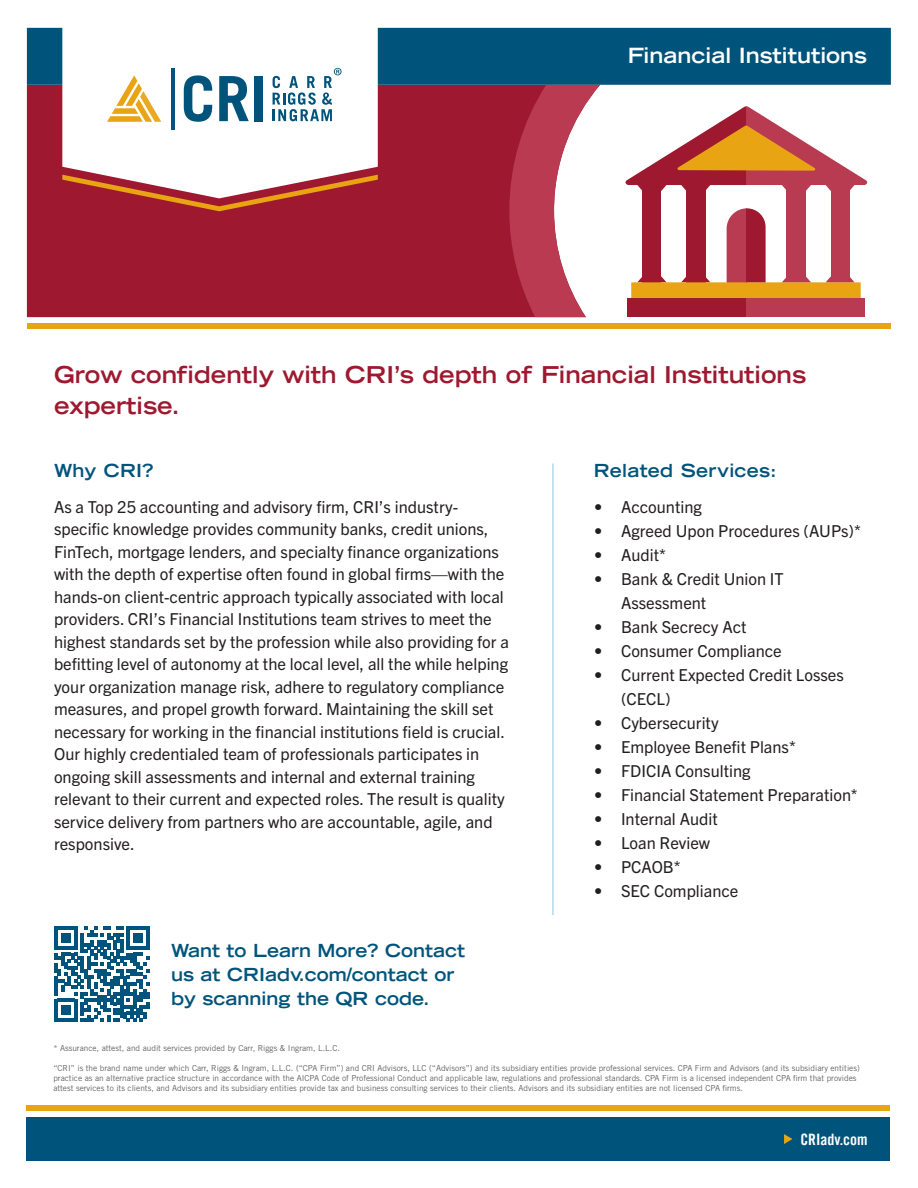
<style>
.page{position:relative;width:918px;height:1188px;background:#fff}
.page>*{position:absolute;margin:0;border:0;box-sizing:border-box;transform-origin:0 0}
.Red-_Top_Large_Subheader{font:700 expanded 23.25px/31.5px "Trade Gothic LT Std";color:#9e192f}
.Top_Header_Title-_White{font:700 expanded 21px "Trade Gothic LT Std";color:#fff}
.List_TITLE_-_Related_Service_Industry{font:700 expanded 18px/24px "Trade Gothic LT Std";color:#00547b}
.t1{font:16.5px/22.5px "Trade Gothic Next LT Pro";color:#231f20}
.t2{font:15.75px "Trade Gothic LT Std Bd Cn 20";color:#fff}
.t3{font:8.25px/9.9px "Trade Gothic LT Std";color:#636366}
</style>
<div class="page">
<div style="left:27px;top:85px;width:482px;height:232px;background:#9e192f"></div>
<div style="left:26px;top:1117px;width:864px;height:44px;background:#00547b"></div>
<div style="left:26px;top:1106px;width:864px;height:5px;background:#e9a414"></div>
<div style="left:27px;top:323px;width:864px;height:6px;background:#e9a414"></div>
<svg style="left:509px;top:85px;width:91px;height:232px"></svg>
<div style="left:27px;top:28px;width:864px;height:57px;background:#00547b"></div>
<svg style="left:62px;top:198px;width:316px;height:13px;background:#a72b2b"></svg>
<svg style="left:62px;top:27px;width:316px;height:171px"></svg>
<hr style="left:171px;top:68px;width:3px;height:61px;background:#00547b">
<svg style="left:184px;top:75px;width:28px;height:47px"></svg>
<svg style="left:219px;top:76px;width:30px;height:45px"></svg>
<div style="left:254px;top:76px;width:9px;height:45px;background:#00547b"></div>
<svg style="left:107px;top:75px;width:54px;height:47px"></svg>
<svg style="left:273px;top:68px;width:69px;height:53px"></svg>
<svg style="left:784px;top:1134px;width:9px;height:10px"></svg>
<svg style="left:55px;top:927px;width:95px;height:95px"></svg>
<div style="left:642px;top:172px;width:20px;height:132px;background:#9e192f"></div>
<div style="left:686px;top:172px;width:20px;height:132px;background:#9e192f"></div>
<div style="left:831px;top:172px;width:19px;height:110px;background:#b93b52"></div>
<div style="left:787px;top:172px;width:19px;height:110px;background:#b93b52"></div>
<svg style="left:626px;top:106px;width:241px;height:85px"></svg>
<svg style="left:631px;top:208px;width:230px;height:90px"></svg>
<div style="left:627px;top:298px;width:119px;height:19px;background:#9e192f"></div>
<div style="left:746px;top:298px;width:119px;height:19px;background:#b93b52"></div>
<hr style="left:552px;top:464px;width:2px;height:451px;background:#b4d8ec">
<h1 class="Top_Header_Title-_White" style="left:628px;top:42px;width:241px">Financial Institutions</h1>
<p class="Red-_Top_Large_Subheader" style="left:54px;top:358px;width:754px">Grow confidently with CRI’s depth of Financial Institutions expertise.</p>
<p class="List_TITLE_-_Related_Service_Industry" style="left:54px;top:459px;width:101px">Why CRI?</p>
<p class="t1" style="left:54px;top:495px;width:456px">As a Top 25 accounting and advisory firm, CRI’s industry&shy;specific knowledge provides community banks, credit unions, FinTech, mortgage lenders, and specialty finance organizations with the depth of expertise often found in global firms—with the hands-on client-centric approach typically associated with local providers. CRI’s Financial Institutions team strives to meet the highest standards set by the profession while also providing for a befitting level of autonomy at the local level, all the while helping your organization manage risk, adhere to regulatory compliance measures, and propel growth forward. Maintaining the skill set necessary for working in the financial institutions field is crucial.<br>Our highly credentialed team of professionals participates in ongoing skill assessments and internal and external training relevant to their current and expected roles. The result is quality service delivery from partners who are accountable, agile, and responsive.</p>
<p class="List_TITLE_-_Related_Service_Industry" style="left:171px;top:938px;width:295px">Want to Learn More? Contact us at CRIadv.com/contact or by scanning the QR code.</p>
<p class="List_TITLE_-_Related_Service_Industry" style="left:594px;top:459px;width:184px">Related Services:</p>
<p class="t1" style="left:594px;top:495px;width:109px">• Accounting</p>
<p class="t1" style="left:594px;top:519px;width:268px">• Agreed Upon Procedures (AUPs)*</p>
<p class="t1" style="left:594px;top:543px;width:73px">• Audit*</p>
<p class="t1" style="left:621px;top:566px;width:164px;line-height:24px;text-indent:-27px">• Bank &amp; Credit Union IT<br>Assessment</p>
<p class="t1" style="left:594px;top:615px;width:154px">• Bank Secrecy Act</p>
<p class="t1" style="left:594px;top:639px;width:189px">• Consumer Compliance</p>
<p class="t1" style="left:621px;top:662px;width:224px;line-height:24px;text-indent:-27px">• Current Expected Credit Losses (CECL)</p>
<p class="t1" style="left:594px;top:711px;width:126px">• Cybersecurity</p>
<p class="t1" style="left:594px;top:735px;width:203px">• Employee Benefit Plans*</p>
<p class="t1" style="left:594px;top:759px;width:158px">• FDICIA Consulting</p>
<p class="t1" style="left:594px;top:783px;width:265px">• Financial Statement Preparation*</p>
<p class="t1" style="left:594px;top:807px;width:125px">• Internal Audit</p>
<p class="t1" style="left:594px;top:831px;width:118px">• Loan Review</p>
<p class="t1" style="left:594px;top:855px;width:88px">• PCAOB*</p>
<p class="t1" style="left:594px;top:879px;width:146px">• SEC Compliance</p>
<p class="t3" style="left:53px;top:1043px;width:288px">* Assurance, attest, and audit services provided by Carr, Riggs &amp; Ingram, L.L.C.</p>
<p class="t3" style="left:53px;top:1063px;width:808px">“CRI” is the brand name under which Carr, Riggs &amp; Ingram, L.L.C. (“CPA Firm”) and CRI Advisors, LLC (“Advisors”) and its subsidiary entities provide professional services. CPA Firm and Advisors (and its subsidiary entities) practice as an alternative practice structure in accordance with the AICPA Code of Professional Conduct and applicable law, regulations and professional standards. CPA Firm is a licensed independent CPA firm that provides attest services to its clients, and Advisors and its subsidiary entities provide tax and business consulting services to their clients. Advisors and its subsidiary entities are not licensed CPA firms.</p>
<p class="t2" style="left:800px;top:1130px;width:69px">CRIadv.com</p>
</div>
